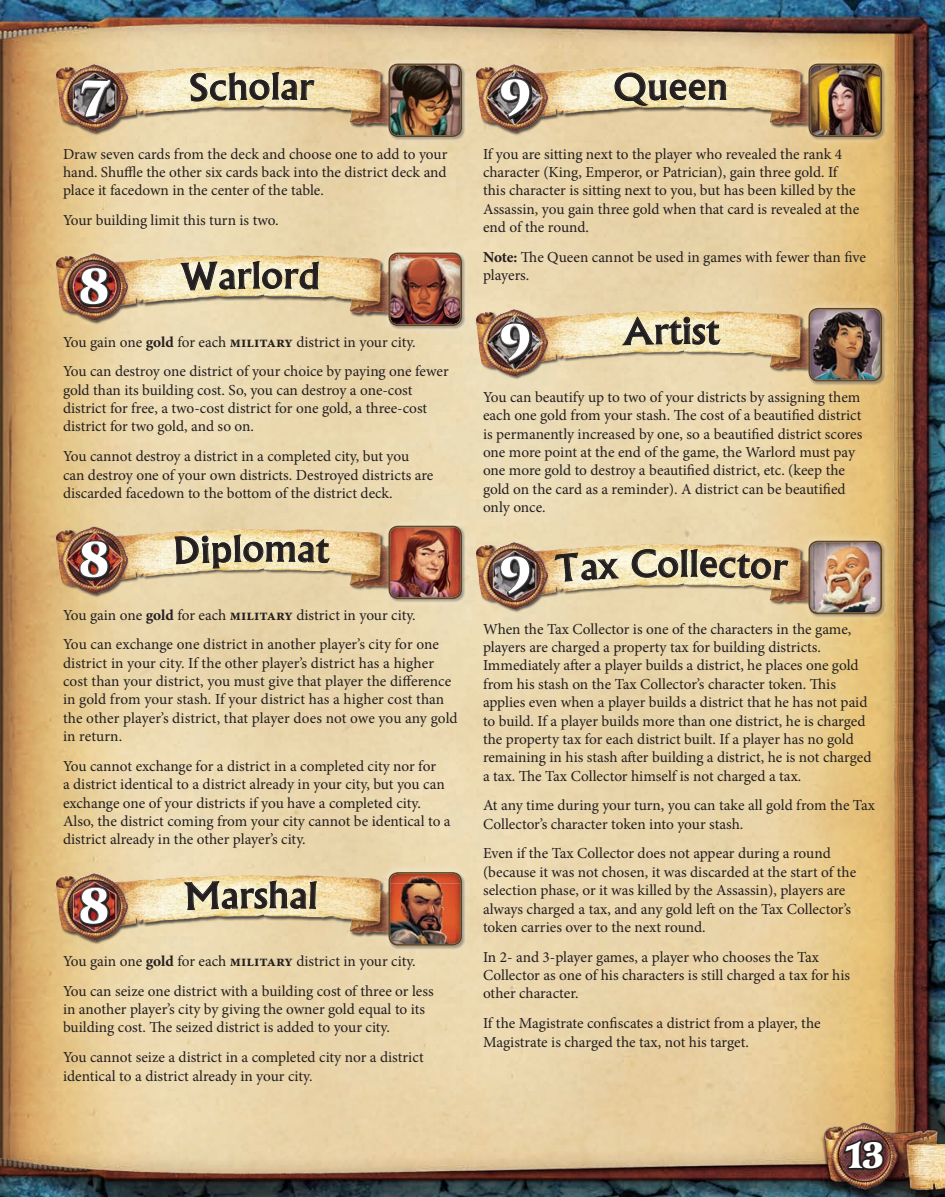
<style>
.page{position:relative;width:945px;height:1197px;background:#fff}
.page>*{position:absolute;margin:0;border:0;box-sizing:border-box;transform-origin:0 0}
.t1{font:700 52.5px "Latienne Pro";color:#fff}
.Page_Numbers{font:700 38.5px "Latienne URW";color:#fff}
.t2{font:500 35px "Albertus";letter-spacing:.01em;color:#231f20;scale:1.1 1}
.Body_Text_Smaller{font:15.4px/18.4px "Minion Pro";color:#231f20}
.t3{font:15.4px/17px "Freight Text Pro";letter-spacing:-.005em;color:#231f20;text-align:center}
.t4{font:italic 15.4px/17px "Freight Text Pro";color:#231f20;text-align:center}
.s1{font-weight:700}
</style>
<div class="page">
<img style="left:0;top:0;width:945px;height:1197px">
<svg style="left:841px;top:1136px;width:45px;height:36px;background:#4c3131"></svg>
<svg style="left:190px;top:63px;width:125px;height:74px;background:#dbcba3"></svg>
<svg style="left:179px;top:252px;width:141px;height:74px;background:#dbcca6"></svg>
<svg style="left:174px;top:525px;width:157px;height:74px;background:#dbcba3"></svg>
<svg style="left:614px;top:63px;width:113px;height:74px;background:#dac9a0"></svg>
<svg style="left:621px;top:307px;width:100px;height:74px;background:#decfa7"></svg>
<svg style="left:554px;top:552px;width:67px;height:30px;background:#d4c8a9"></svg>
<svg style="left:632px;top:549px;width:157px;height:65px;background:#d9c8a0"></svg>
<svg style="left:183px;top:872px;width:135px;height:73px;background:#dbcba4"></svg>
<h1 class="t1" style="left:78px;top:65px;width:35px">7</h1>
<p class="t2" style="left:249px;top:65px;width:30px">ol</p>
<p class="Body_Text_Smaller" style="left:63px;top:145px;width:386px;text-align:justify">Draw seven cards from the deck and choose one to add to your hand. Shuffle the other six cards back into the district deck and place it facedown in the center of the table.</p>
<p class="Body_Text_Smaller" style="left:63px;top:211px;width:217px">Your building limit this turn is two.</p>
<h1 class="t1" style="left:77px;top:252px;width:35px">8</h1>
<p class="t2" style="left:261px;top:254px;width:21px">o</p>
<p class="Body_Text_Smaller" style="left:63px;top:333px;width:354px">You gain one <span class="s1">gold</span> for each <span class="s1">military</span> district in your city.</p>
<p class="Body_Text_Smaller" style="left:63px;top:362px;width:387px">You can destroy one district of your choice by paying one fewer gold than its building cost. So, you can destroy a one-cost district for free, a two-cost district for one gold, a three-cost district for two gold, and so on.</p>
<p class="Body_Text_Smaller" style="left:63px;top:447px;width:372px">You cannot destroy a district in a completed city, but you can destroy one of your own districts. Destroyed districts are discarded facedown to the bottom of the district deck.</p>
<h1 class="t1" style="left:77px;top:526px;width:35px">8</h1>
<p class="t2" style="left:265px;top:527px;width:31px">m</p>
<p class="t3" style="left:120px;top:543px;width:195px">Draw 7 cards, choose 1 to keep,</p>
<p class="Body_Text_Smaller" style="left:63px;top:606px;width:354px">You gain one <span class="s1">gold</span> for each <span class="s1">military</span> district in your city.</p>
<p class="Body_Text_Smaller" style="left:63px;top:635px;width:396px">You can exchange one district in another player’s city for one district in your city. If the other player’s district has a higher cost than your district, you must give that player the difference in gold from your stash. If your district has a higher cost than the other player’s district, that player does not owe you any gold in return.</p>
<p class="Body_Text_Smaller" style="left:63px;top:757px;width:389px">You cannot exchange for a district in a completed city nor for<br>a district identical to a district already in your city, but you can exchange one of your districts if you have a completed city.<br>Also, the district coming from your city cannot be identical to a district already in the other player’s city.</p>
<p class="t3" style="left:72px;top:744px;width:290px;line-height:28.3px">1 fewer gold than its cost.<br>Gain 1 <span class="s1">gold</span> for each of your <span class="s1">military</span> districts.</p>
<h1 class="t1" style="left:77px;top:872px;width:35px">8</h1>
<p class="t2" style="left:254px;top:873px;width:33px">sh</p>
<p class="Body_Text_Smaller" style="left:63px;top:952px;width:354px">You gain one <span class="s1">gold</span> for each <span class="s1">military</span> district in your city.</p>
<p class="Body_Text_Smaller" style="left:63px;top:982px;width:372px">You can seize one district with a building cost of three or less in another player’s city by giving the owner gold equal to its building cost. The seized district is added to your city.</p>
<p class="Body_Text_Smaller" style="left:63px;top:1048px;width:362px">You cannot seize a district in a completed city nor a district identical to a district already in your city.</p>
<p class="t3" style="left:96px;top:997px;width:242px">Exchange 1 of your districts for another player’s district, giving him gold equal</p>
<h1 class="t1" style="left:499px;top:63px;width:35px">9</h1>
<p class="t2" style="left:669px;top:65px;width:36px">ee</p>
<p class="Body_Text_Smaller" style="left:483px;top:145px;width:378px">If you are sitting next to the player who revealed the rank 4 character (King, Emperor, or Patrician), gain three gold. If this character is sitting next to you, but has been killed by the Assassin, you gain three gold when that card is revealed at the end of the round.</p>
<p class="Body_Text_Smaller" style="left:483px;top:248px;width:384px"><span class="s1">Note:</span> The Queen cannot be used in games with fewer than five players.</p>
<h1 class="t1" style="left:499px;top:308px;width:35px">9</h1>
<p class="t2" style="left:682px;top:309px;width:23px">is</p>
<p class="Body_Text_Smaller" style="left:483px;top:388px;width:381px">You can beautify up to two of your districts by assigning them each one gold from your stash. The cost of a beautified district is permanently increased by one, so a beautified district scores one more point at the end of the game, the Warlord must pay one more gold to destroy a beautified district, etc. (keep the gold on the card as a reminder). A district can be beautified only once.</p>
<h1 class="t1" style="left:499px;top:541px;width:35px">9</h1>
<p class="t2" style="left:680px;top:542px;width:19px">ll</p>
<p class="t3" style="left:513px;top:557px;width:248px">If you are sitting next to the player who</p>
<p class="Body_Text_Smaller" style="left:483px;top:620px;width:390px">When the Tax Collector is one of the characters in the game, players are charged a property tax for building districts.<br>Immediately after a player builds a district, he places one gold from his stash on the Tax Collector’s character token. This applies even when a player builds a district that he has not paid to build. If a player builds more than one district, he is charged the property tax for each district built. If a player has no gold remaining in his stash after building a district, he is not charged a tax. The Tax Collector himself is not charged a tax.</p>
<p class="Body_Text_Smaller" style="left:483px;top:796px;width:393px">At any time during your turn, you can take all gold from the Tax<br>Collector’s character token into your stash.</p>
<p class="Body_Text_Smaller" style="left:483px;top:844px;width:375px">Even if the Tax Collector does not appear during a round (because it was not chosen, it was discarded at the start of the selection phase, or it was killed by the Assassin), players are always charged a tax, and any gold left on the Tax Collector’s token carries over to the next round.</p>
<p class="Body_Text_Smaller" style="left:483px;top:948px;width:369px">In 2- and 3-player games, a player who chooses the Tax<br>Collector as one of his characters is still charged a tax for his other character.</p>
<p class="Body_Text_Smaller" style="left:483px;top:1014px;width:339px">If the Magistrate confiscates a district from a player, the<br>Magistrate is charged the tax, not his target.</p>
<p class="t3" style="left:519px;top:793px;width:236px">Beautify up to 2 of your districts by assigning each of them 1 of your gold.</p>
<p class="t4" style="left:503px;top:1021px;width:268px">After each player builds, he places 1 of his gold on the Tax Collector’s character token.</p>
<p class="Page_Numbers" style="left:842px;top:1130px;width:44px">13</p>
</div>
